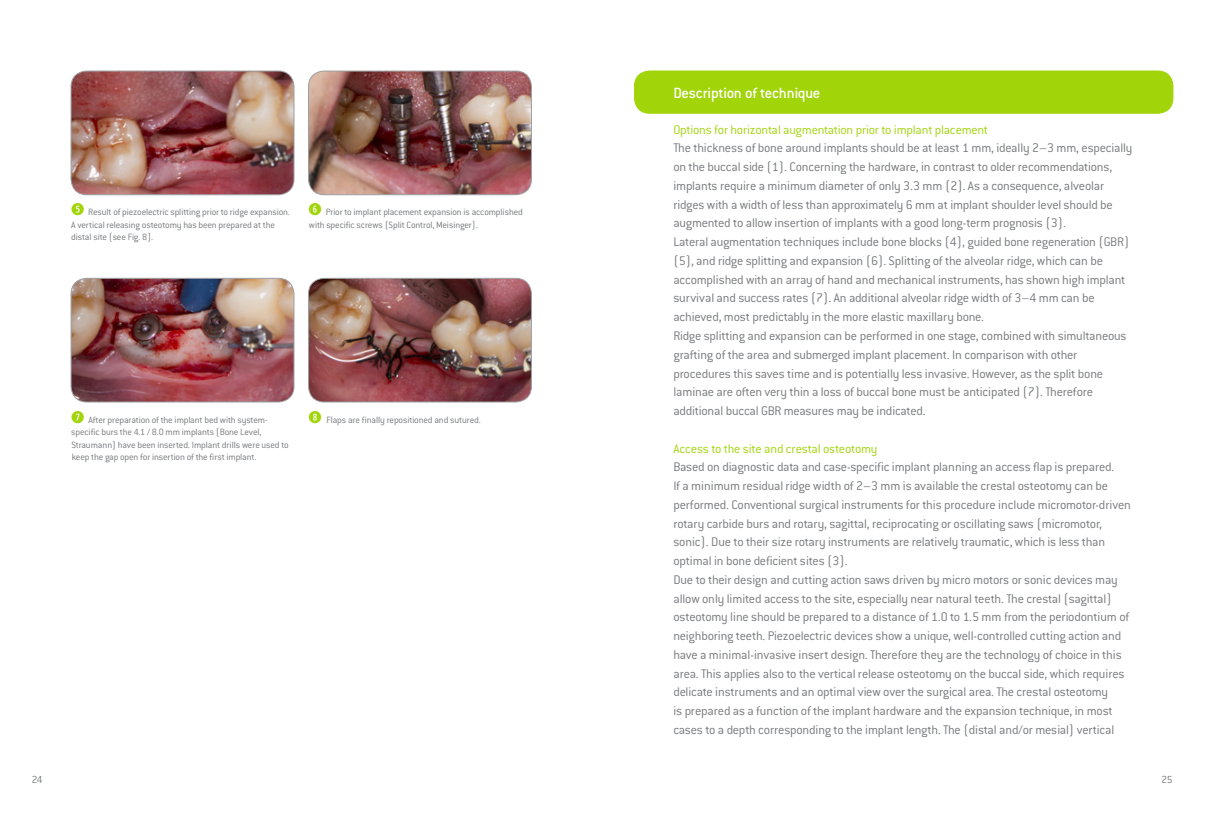
<style>
.page{position:relative;width:1205px;height:815px;background:#fff}
.page>*{position:absolute;margin:0;border:0;box-sizing:border-box;transform-origin:0 0}
.t1{font:500 16.25px "Conduit ITC Pro";letter-spacing:-.015em;color:#fff}
.t2{font:300 13.75px/18.8px "Conduit ITC Pro";letter-spacing:-.015em;color:#76787b}
.t3{font:300 13.75px "Conduit ITC Pro";letter-spacing:-.015em;color:#a2d40a}
.t4{font:300 11.25px "Conduit ITC Pro";color:#76787b}
.t5{font:300 10px/12.5px "Conduit ITC Pro";letter-spacing:-.015em;color:#76787b}
</style>
<div class="page">
<div style="left:634px;top:71px;width:539px;height:42px;background:#a2d40a;border-radius:15px"></div>
<div style="left:634px;top:71px;width:539px;height:42px;border:1px solid #a2d40a;border-radius:15px"></div>
<img style="left:308px;top:71px;width:223px;height:124px">
<div style="left:308px;top:71px;width:223px;height:124px;border:1px solid #9d9fa2;border-radius:16px"></div>
<img style="left:308px;top:278px;width:223px;height:124px">
<div style="left:308px;top:278px;width:223px;height:124px;border:1px solid #9d9fa2;border-radius:16px"></div>
<img style="left:71px;top:278px;width:223px;height:124px">
<div style="left:71px;top:278px;width:223px;height:124px;border:1px solid #9d9fa2;border-radius:16px"></div>
<img style="left:71px;top:71px;width:223px;height:124px">
<div style="left:71px;top:71px;width:223px;height:124px;border:1px solid #9d9fa2;border-radius:16px"></div>
<p class="t5" style="left:71px;top:206px;width:220px;text-indent:17px">Result of piezoelectric splitting prior to ridge expansion.<br>A vertical releasing osteotomy has been prepared at the distal site (see Fig. 8).</p>
<p class="t5" style="left:309px;top:206px;width:215px;text-indent:17px">Prior to implant placement expansion is accomplished with specific screws (Split Control, Meisinger).</p>
<p class="t5" style="left:71px;top:413px;width:219px;text-indent:17px">After preparation of the implant bed with system&shy;specific burs the 4.1 / 8.0 mm implants (Bone Level, Straumann) have been inserted. Implant drills were used to keep the gap open for insertion of the first implant.</p>
<p class="t5" style="left:326px;top:413px;width:156px">Flaps are finally repositioned and sutured.</p>
<p class="t1" style="left:673px;top:84px;width:149px">Description of technique</p>
<p class="t3" style="left:673px;top:122px;width:316px">Options for horizontal augmentation prior to implant placement</p>
<p class="t2" style="left:673px;top:139px;width:461px">The thickness of bone around implants should be at least 1 mm, ideally 2–3 mm, especially on the buccal side (1). Concerning the hardware, in contrast to older recommendations, implants require a minimum diameter of only 3.3 mm (2). As a consequence, alveolar ridges with a width of less than approximately 6 mm at implant shoulder level should be augmented to allow insertion of implants with a good long-term prognosis (3).<br>Lateral augmentation techniques include bone blocks (4), guided bone regeneration (GBR) (5), and ridge splitting and expansion (6). Splitting of the alveolar ridge, which can be accomplished with an array of hand and mechanical instruments, has shown high implant survival and success rates (7). An additional alveolar ridge width of 3–4 mm can be achieved, most predictably in the more elastic maxillary bone.<br>Ridge splitting and expansion can be performed in one stage, combined with simultaneous grafting of the area and submerged implant placement. In comparison with other procedures this saves time and is potentially less invasive. However, as the split bone laminae are often very thin a loss of buccal bone must be anticipated (7). Therefore additional buccal GBR measures may be indicated.</p>
<p class="t3" style="left:673px;top:441px;width:206px">Access to the site and crestal osteotomy</p>
<p class="t2" style="left:673px;top:458px;width:459px">Based on diagnostic data and case-specific implant planning an access flap is prepared.<br>If a minimum residual ridge width of 2–3 mm is available the crestal osteotomy can be performed. Conventional surgical instruments for this procedure include micromotor-driven rotary carbide burs and rotary, sagittal, reciprocating or oscillating saws (micromotor, sonic). Due to their size rotary instruments are relatively traumatic, which is less than optimal in bone deficient sites (3).<br>Due to their design and cutting action saws driven by micro motors or sonic devices may allow only limited access to the site, especially near natural teeth. The crestal (sagittal) osteotomy line should be prepared to a distance of 1.0 to 1.5 mm from the periodontium of neighboring teeth. Piezoelectric devices show a unique, well-controlled cutting action and have a minimal-invasive insert design. Therefore they are the technology of choice in this area. This applies also to the vertical release osteotomy on the buccal side, which requires delicate instruments and an optimal view over the surgical area. The crestal osteotomy<br>is prepared as a function of the implant hardware and the expansion technique, in most cases to a depth corresponding to the implant length. The (distal and/or mesial) vertical</p>
<p class="t4" style="left:32px;top:773px;width:12px">24</p>
<p class="t4" style="left:1161px;top:773px;width:12px">25</p>
</div>
